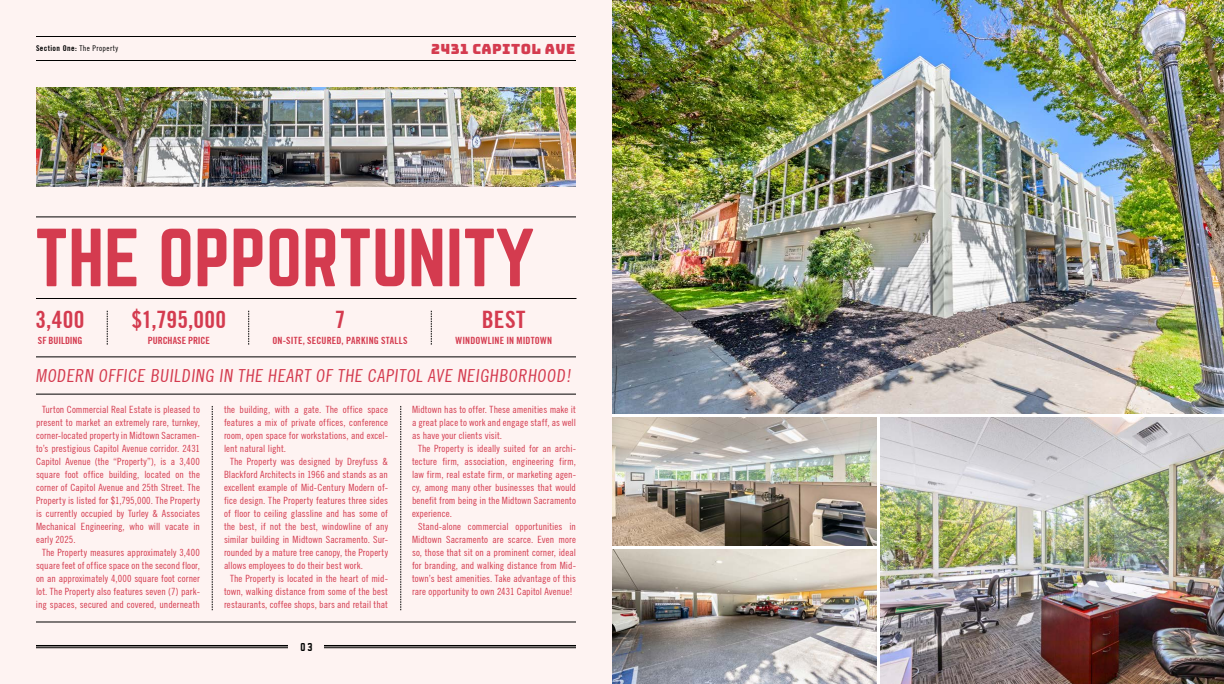
<style>
.page{position:relative;width:1224px;height:684px;background:#fff}
.page>*{position:absolute;margin:0;border:0;box-sizing:border-box;transform-origin:0 0}
.t1{font:72px "Norwester";color:#d43b4f}
.t2{font:700 condensed 24px "Trade Gothic No.20";letter-spacing:.01em;color:#d43b4f}
.t3{font:condensed 18px "Trade Gothic No.18";color:#d43b4f}
.t4{font:14px "Bungee";letter-spacing:.03em;color:#d43b4f}
.t5{font:condensed 10px "Trade Gothic No.18";letter-spacing:.005em;color:#d43b4f}
.t6{font:700 condensed 10px "Trade Gothic No.20";letter-spacing:.01em;color:#d43b4f}
.t7{font:700 condensed 10px "Trade Gothic No.20";letter-spacing:-.01em;color:#d43b4f}
.t8{font:10px "Norwester";color:#000}
.t9{font:700 condensed 8px "Trade Gothic No.20";letter-spacing:.05em;color:#000}
.s1{font-family:"Trade Gothic No.18";font-weight:400}
</style>
<div class="page">
<img style="left:612px;top:417px;width:265px;height:129px">
<img style="left:613px;top:550px;width:264px;height:134px">
<img style="left:881px;top:417px;width:343px;height:267px">
<img style="left:612px;top:0;width:612px;height:414px">
<div style="left:0;top:0;width:612px;height:684px;background:#fef3f2"></div>
<svg style="left:107px;top:311px;width:1px;height:34px"></svg>
<svg style="left:248px;top:311px;width:1px;height:34px"></svg>
<svg style="left:431px;top:311px;width:1px;height:34px"></svg>
<hr style="left:36px;top:298px;width:540px;height:1px;background:#000">
<hr style="left:36px;top:357px;width:540px;height:1px;background:#000">
<hr style="left:36px;top:622px;width:540px;height:1px;background:#000">
<hr style="left:36px;top:217px;width:540px;height:1px;background:#000">
<hr style="left:36px;top:60px;width:540px;height:1px;background:#000">
<hr style="left:36px;top:36px;width:540px;height:1px;background:#000">
<hr style="left:36px;top:645px;width:252px;height:1px;background:#000">
<hr style="left:36px;top:647px;width:252px;height:1px;background:#000">
<hr style="left:324px;top:645px;width:252px;height:1px;background:#000">
<hr style="left:324px;top:647px;width:252px;height:1px;background:#000">
<hr style="left:36px;top:394px;width:540px;height:1px;background:#000">
<img style="left:36px;top:88px;width:540px;height:99px">
<svg style="left:212px;top:406px;width:1px;height:204px"></svg>
<svg style="left:400px;top:406px;width:1px;height:204px"></svg>
<p class="t9" style="left:36px;top:44px;width:84px">Section One: <span class="s1">The Property</span></p>
<h3 class="t4" style="left:431px;top:41px;width:146px">2431 CAPITOL AVE</h3>
<h1 class="t1" style="left:35px;top:223px;width:501px">THE OPPORTUNITY</h1>
<h2 class="t2" style="left:131px;top:305px;width:96px">$1,795,000</h2>
<p class="t6" style="left:148px;top:335px;width:63px">PURCHASE PRICE</p>
<h2 class="t2" style="left:36px;top:305px;width:50px">3,400</h2>
<h2 class="t2" style="left:335px;top:305px;width:12px">7</h2>
<h2 class="t2" style="left:482px;top:305px;width:45px">BEST</h2>
<p class="t7" style="left:38px;top:335px;width:46px">SF BUILDING</p>
<p class="t6" style="left:272px;top:335px;width:137px">ON-SITE, SECURED, PARKING STALLS</p>
<p class="t6" style="left:456px;top:335px;width:98px">WINDOWLINE IN MIDTOWN</p>
<h3 class="t3" style="left:36px;top:365px;width:540px">MODERN OFFICE BUILDING IN THE HEART OF THE CAPITOL AVE NEIGHBORHOOD!</h3>
<p class="t5" style="left:42px;top:404px;width:159px">Turton Commercial Real Estate is pleased to</p>
<p class="t5" style="left:36px;top:417px;width:166px">present to market an extremely rare, turnkey,</p>
<p class="t5" style="left:36px;top:430px;width:165px">corner-located property in Midtown Sacramen-</p>
<p class="t5" style="left:36px;top:443px;width:165px">to’s prestigious Capitol Avenue corridor. 2431</p>
<p class="t5" style="left:36px;top:456px;width:165px">Capitol Avenue (the “Property”), is a 3,400</p>
<p class="t5" style="left:36px;top:469px;width:166px">square foot office building, located on the</p>
<p class="t5" style="left:36px;top:482px;width:166px">corner of Capitol Avenue and 25th Street. The</p>
<p class="t5" style="left:36px;top:495px;width:166px">Property is listed for $1,795,000. The Property</p>
<p class="t5" style="left:36px;top:508px;width:166px">is currently occupied by Turley &amp; Associates</p>
<p class="t5" style="left:36px;top:521px;width:166px">Mechanical Engineering, who will vacate in</p>
<p class="t5" style="left:36px;top:534px;width:41px">early 2025.</p>
<p class="t5" style="left:42px;top:547px;width:159px">The Property measures approximately 3,400</p>
<p class="t5" style="left:36px;top:560px;width:166px">square feet of office space on the second floor,</p>
<p class="t5" style="left:36px;top:573px;width:165px">on an approximately 4,000 square foot corner</p>
<p class="t5" style="left:36px;top:586px;width:165px">lot. The Property also features seven (7) park-</p>
<p class="t5" style="left:36px;top:599px;width:165px">ing spaces, secured and covered, underneath</p>
<p class="t8" style="left:300px;top:642px;width:14px">03</p>
<p class="t5" style="left:224px;top:404px;width:165px">the building, with a gate. The office space</p>
<p class="t5" style="left:224px;top:417px;width:165px">features a mix of private offices, conference</p>
<p class="t5" style="left:224px;top:430px;width:165px">room, open space for workstations, and excel-</p>
<p class="t5" style="left:224px;top:443px;width:64px">lent natural light.</p>
<p class="t5" style="left:230px;top:456px;width:160px">The Property was designed by Dreyfuss &amp;</p>
<p class="t5" style="left:224px;top:469px;width:166px">Blackford Architects in 1966 and stands as an</p>
<p class="t5" style="left:224px;top:482px;width:165px">excellent example of Mid-Century Modern of-</p>
<p class="t5" style="left:224px;top:495px;width:165px">fice design. The Property features three sides</p>
<p class="t5" style="left:224px;top:508px;width:166px">of floor to ceiling glassline and has some of</p>
<p class="t5" style="left:224px;top:521px;width:166px">the best, if not the best, windowline of any</p>
<p class="t5" style="left:224px;top:534px;width:165px">similar building in Midtown Sacramento. Sur-</p>
<p class="t5" style="left:224px;top:547px;width:166px">rounded by a mature tree canopy, the Property</p>
<p class="t5" style="left:224px;top:560px;width:141px">allows employees to do their best work.</p>
<p class="t5" style="left:230px;top:573px;width:159px">The Property is located in the heart of mid-</p>
<p class="t5" style="left:224px;top:586px;width:166px">town, walking distance from some of the best</p>
<p class="t5" style="left:224px;top:599px;width:166px">restaurants, coffee shops, bars and retail that</p>
<p class="t5" style="left:412px;top:404px;width:165px">Midtown has to offer. These amenities make it</p>
<p class="t5" style="left:412px;top:417px;width:166px">a great place to work and engage staff, as well</p>
<p class="t5" style="left:412px;top:430px;width:92px">as have your clients visit.</p>
<p class="t5" style="left:418px;top:443px;width:159px">The Property is ideally suited for an archi-</p>
<p class="t5" style="left:412px;top:456px;width:166px">tecture firm, association, engineering firm,</p>
<p class="t5" style="left:412px;top:469px;width:165px">law firm, real estate firm, or marketing agen-</p>
<p class="t5" style="left:412px;top:482px;width:166px">cy, among many other businesses that would</p>
<p class="t5" style="left:412px;top:495px;width:165px">benefit from being in the Midtown Sacramento</p>
<p class="t5" style="left:412px;top:508px;width:41px">experience.</p>
<p class="t5" style="left:418px;top:521px;width:160px">Stand-alone commercial opportunities in</p>
<p class="t5" style="left:412px;top:534px;width:165px">Midtown Sacramento are scarce. Even more</p>
<p class="t5" style="left:412px;top:547px;width:166px">so, those that sit on a prominent corner, ideal</p>
<p class="t5" style="left:412px;top:560px;width:165px">for branding, and walking distance from Mid-</p>
<p class="t5" style="left:412px;top:573px;width:166px">town’s best amenities. Take advantage of this</p>
<p class="t5" style="left:412px;top:586px;width:162px">rare opportunity to own 2431 Capitol Avenue!</p>
</div>
